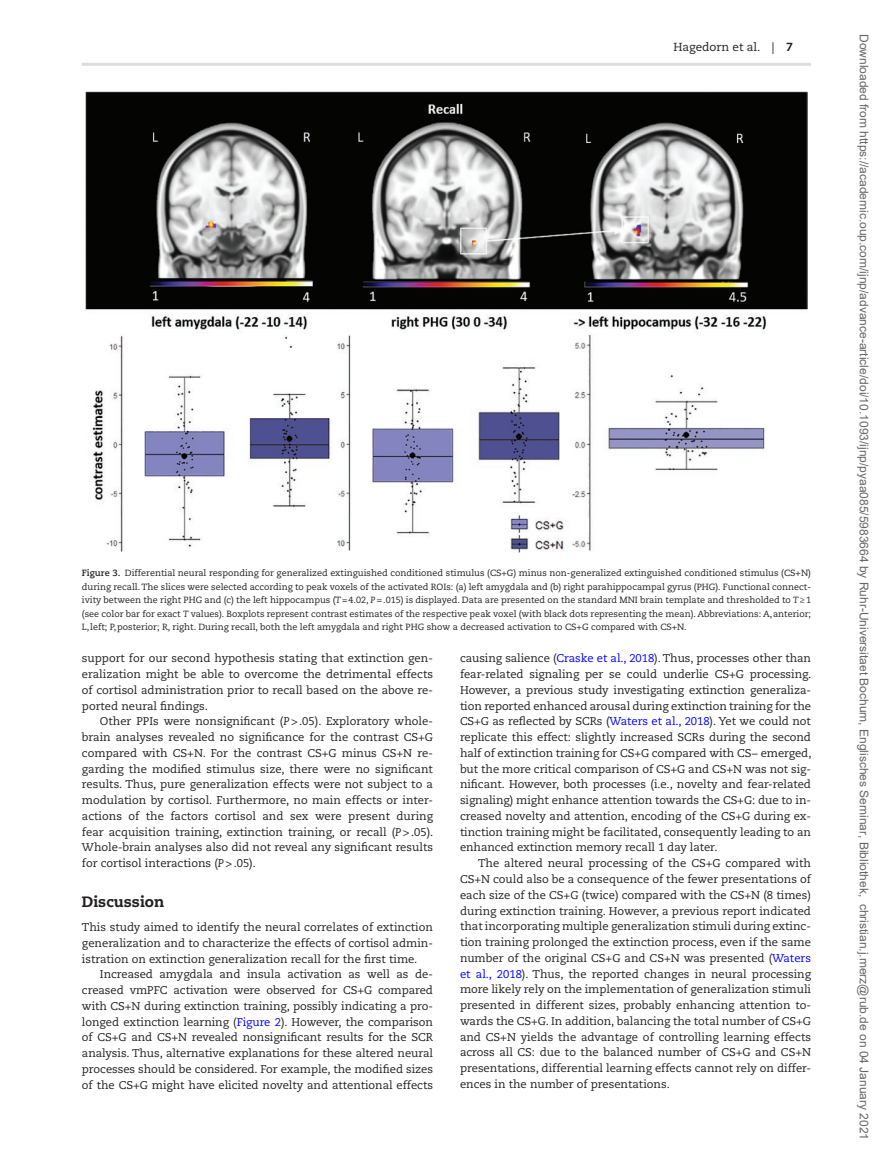
<style>
.page{position:relative;width:893px;height:1174px;background:#fff}
.page>*{position:absolute;margin:0;border:0;box-sizing:border-box;transform-origin:0 0}
.t1{font:800 15px "Caecilia LT Std";color:#231f20}
.t2{font:12px "Arial";color:#666}
.t3{font:11.7px "Caecilia LT Std";color:#231f20}
.t4{font:11.25px/15.8px "Caecilia LT Std";color:#231f20;text-align:justify}
.t5{font:9px/13.5px "Caecilia LT Std";color:#231f20;text-align:justify}
.s1{font-weight:800}
.s2{font-weight:700}
.s3{font-style:italic}
.s4{color:#00f}
</style>
<div class="page">
<hr style="left:82px;top:63px;width:729px;height:3px;background:#dcdddf">
<img style="left:86px;top:91px;width:721px;height:461px">
<p class="t3" style="left:673px;top:40px;width:121px">Hagedorn et al. | <span class="s1">7</span></p>
<p class="t5" style="left:82px;top:566px;width:731px"><span class="s2">Figure 3.</span> Differential neural responding for generalized extinguished conditioned stimulus (CS+G) minus non-generalized extinguished conditioned stimulus (CS+N) during recall. The slices were selected according to peak voxels of the activated ROIs: (a) left amygdala and (b) right parahippocampal gyrus (PHG). Functional connect&shy;ivity between the right PHG and (c) the left hippocampus (<span class="s3">T=</span>4.02, <span class="s3">P=</span>.015) is displayed. Data are presented on the standard MNI brain template and thresholded to <span class="s3">T</span>≥1 (see color bar for exact <span class="s3">T</span> values). Boxplots represent contrast estimates of the respective peak voxel (with black dots representing the mean). Abbreviations: A,anterior; L,left; P,posterior; R, right. During recall, both the left amygdala and right PHG show a decreased activation to CS+G compared with CS+N.</p>
<p class="t4" style="left:82px;top:651px;width:353px">support for our second hypothesis stating that extinction gen&shy;eralization might be able to overcome the detrimental effects of cortisol administration prior to recall based on the above re&shy;ported neural findings.</p>
<p class="t4" style="left:82px;top:714px;width:353px;text-indent:18px">Other PPIs were nonsignificant (<span class="s3">P</span>&gt;.05). Exploratory whole&shy;brain analyses revealed no significance for the contrast CS+G compared with CS+N. For the contrast CS+G minus CS+N re&shy;garding the modified stimulus size, there were no significant results. Thus, pure generalization effects were not subject to a modulation by cortisol. Furthermore, no main effects or inter&shy;actions of the factors cortisol and sex were present during fear acquisition training, extinction training, or recall (<span class="s3">P</span>&gt;.05).<br>Whole-brain analyses also did not reveal any significant results for cortisol interactions (<span class="s3">P</span>&gt;.05).</p>
<h1 class="t1" style="left:82px;top:892px;width:84px">Discussion</h1>
<p class="t4" style="left:82px;top:919px;width:353px">This study aimed to identify the neural correlates of extinction generalization and to characterize the effects of cortisol admin&shy;istration on extinction generalization recall for the first time.</p>
<p class="t4" style="left:82px;top:966px;width:353px;text-indent:18px">Increased amygdala and insula activation as well as de&shy;creased vmPFC activation were observed for CS+G compared with CS+N during extinction training, possibly indicating a pro&shy;longed extinction learning (<span class="s4">Figure 2</span>). However, the comparison of CS+G and CS+N revealed nonsignificant results for the SCR analysis. Thus, alternative explanations for these altered neural processes should be considered. For example, the modified sizes of the CS+G might have elicited novelty and attentional effects</p>
<p class="t4" style="left:460px;top:651px;width:353px">causing salience (<span class="s4">Craske et al., 2018</span>). Thus, processes other than fear-related signaling per se could underlie CS+G processing.<br>However, a previous study investigating extinction generaliza&shy;tion reported enhanced arousal during extinction training for the CS+G as reflected by SCRs (<span class="s4">Waters et al., 2018</span>). Yet we could not replicate this effect: slightly increased SCRs during the second half of extinction training for CS+G compared with CS− emerged, but the more critical comparison of CS+G and CS+N was not sig&shy;nificant. However, both processes (i.e., novelty and fear-related signaling) might enhance attention towards the CS+G: due to in&shy;creased novelty and attention, encoding of the CS+G during ex&shy;tinction training might be facilitated, consequently leading to an enhanced extinction memory recall 1 day later.</p>
<p class="t4" style="left:460px;top:855px;width:353px;text-indent:18px">The altered neural processing of the CS+G compared with CS+N could also be a consequence of the fewer presentations of each size of the CS+G (twice) compared with the CS+N (8 times) during extinction training. However, a previous report indicated that incorporating multiple generalization stimuli during extinc&shy;tion training prolonged the extinction process, even if the same number of the original CS+G and CS+N was presented (<span class="s4">Waters et al., 2018</span>). Thus, the reported changes in neural processing more likely rely on the implementation of generalization stimuli presented in different sizes, probably enhancing attention to&shy;wards the CS+G. In addition, balancing the total number of CS+G and CS+N yields the advantage of controlling learning effects across all CS: due to the balanced number of CS+G and CS+N presentations, differential learning effects cannot rely on differ&shy;ences in the number of presentations.</p>
<p class="t2" style="left:868px;top:34px;width:1107px;rotate:90deg">Downloaded from https://academic.oup.com/ijnp/advance-article/doi/10.1093/ijnp/pyaa085/5983664 by Ruhr-Universitaet Bochum, Englisches Seminar, Bibliothek, christian.j.merz@rub.de on 04 January 2021</p>
</div>
